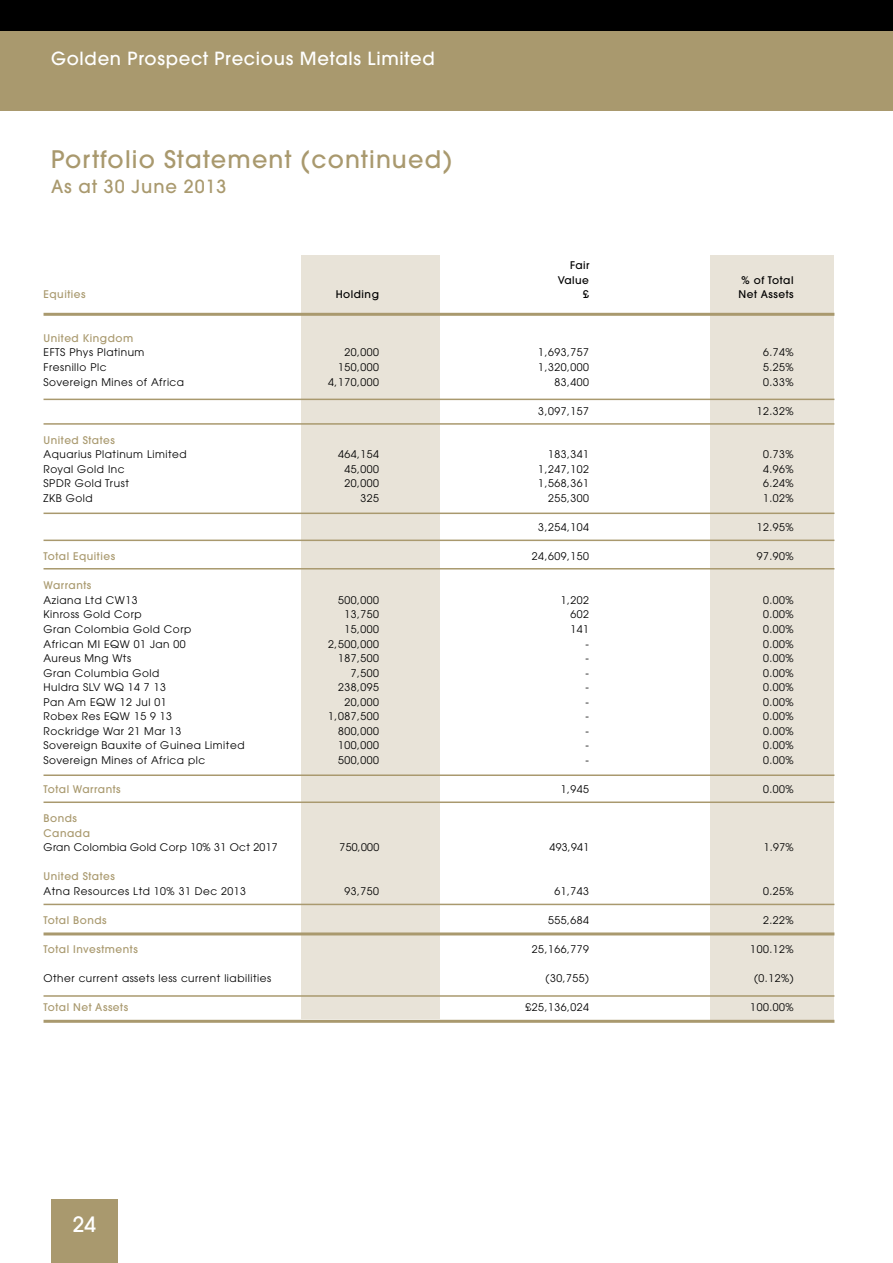
<style>
.page{position:relative;width:893px;height:1263px;background:#fff}
.page>*{position:absolute;margin:0;border:0;box-sizing:border-box;transform-origin:0 0}
.t1{font:500 24px "Avant Garde";letter-spacing:.05em;color:#a9996e}
.t2{font:500 21px "Avant Garde";color:#fff}
.t3{font:500 18px "Avant Garde";letter-spacing:.04em;color:#fff}
.t4{font:500 18px "Avant Garde";letter-spacing:.05em;color:#a9996e}
.t5{font:10.5px "Avant Garde";letter-spacing:.05em;color:#000}
.t6{font:500 10.5px/14.5px "Avant Garde";letter-spacing:.05em;color:#a9996e}
.t7{font:500 10.5px/14.5px "Avant Garde";letter-spacing:.05em;color:#000;text-align:right}
.t8{font:10.5px "Avant Garde";letter-spacing:.03em;color:#000}
</style>
<div class="page">
<div style="left:0;top:30px;width:893px;height:81px;background:#a9996e"></div>
<div style="left:0;top:0;width:893px;height:31px;background:#000"></div>
<div style="left:51px;top:1199px;width:67px;height:64px;background:#a9996e"></div>
<div style="left:301px;top:255px;width:139px;height:764px;background:#e8e3d8"></div>
<div style="left:711px;top:255px;width:123px;height:764px;background:#e8e3d8"></div>
<hr style="left:44px;top:313px;width:790px;height:3px;background:#a9996e">
<hr style="left:44px;top:399px;width:790px;height:1px;background:#a9996e">
<hr style="left:44px;top:423px;width:790px;height:2px;background:#a9996e">
<hr style="left:44px;top:513px;width:790px;height:1px;background:#a9996e">
<hr style="left:44px;top:540px;width:790px;height:1px;background:#a9996e">
<hr style="left:44px;top:568px;width:790px;height:1px;background:#a9996e">
<hr style="left:44px;top:774px;width:790px;height:2px;background:#a9996e">
<hr style="left:44px;top:801px;width:790px;height:2px;background:#a9996e">
<hr style="left:44px;top:904px;width:790px;height:1px;background:#a9996e">
<hr style="left:44px;top:932px;width:790px;height:3px;background:#a9996e">
<hr style="left:44px;top:995px;width:790px;height:2px;background:#a9996e">
<hr style="left:44px;top:1020px;width:790px;height:3px;background:#a9996e">
<h3 class="t3" style="left:51px;top:48px;width:385px">Golden Prospect Precious Metals Limited</h3>
<h1 class="t1" style="left:51px;top:144px;width:403px">Portfolio Statement (continued)</h1>
<h3 class="t4" style="left:51px;top:175px;width:177px">As at 30 June 2013</h3>
<p class="t7" style="left:558px;top:258px;width:33px">Fair<br>Value</p>
<p class="t7" style="left:741px;top:273px;width:54px">% of Total</p>
<p class="t6" style="left:44px;top:287px;width:43px">Equities</p>
<p class="t7" style="left:336px;top:287px;width:45px">Holding</p>
<p class="t7" style="left:583px;top:287px;width:7px">£</p>
<p class="t7" style="left:739px;top:287px;width:57px">Net Assets</p>
<p class="t6" style="left:44px;top:331px;width:91px">United Kingdom</p>
<p class="t5" style="left:44px;top:346px;width:102px">EFTS Phys Platinum</p>
<p class="t5" style="left:344px;top:346px;width:36px">20,000</p>
<p class="t5" style="left:538px;top:346px;width:52px">1,693,757</p>
<p class="t5" style="left:763px;top:346px;width:32px">6.74%</p>
<p class="t5" style="left:44px;top:361px;width:65px">Fresnillo Plc</p>
<p class="t5" style="left:338px;top:361px;width:42px">150,000</p>
<p class="t5" style="left:538px;top:361px;width:52px">1,320,000</p>
<p class="t5" style="left:763px;top:361px;width:32px">5.25%</p>
<p class="t5" style="left:44px;top:375px;width:142px">Sovereign Mines of Africa</p>
<p class="t5" style="left:328px;top:375px;width:52px">4,170,000</p>
<p class="t5" style="left:554px;top:375px;width:36px">83,400</p>
<p class="t5" style="left:763px;top:375px;width:32px">0.33%</p>
<p class="t5" style="left:538px;top:405px;width:52px">3,097,157</p>
<p class="t5" style="left:757px;top:405px;width:38px">12.32%</p>
<p class="t6" style="left:44px;top:433px;width:73px">United States</p>
<p class="t5" style="left:44px;top:448px;width:145px">Aquarius Platinum Limited</p>
<p class="t5" style="left:338px;top:448px;width:42px">464,154</p>
<p class="t5" style="left:548px;top:448px;width:42px">183,341</p>
<p class="t5" style="left:763px;top:448px;width:32px">0.73%</p>
<p class="t5" style="left:44px;top:463px;width:83px">Royal Gold Inc</p>
<p class="t5" style="left:344px;top:463px;width:36px">45,000</p>
<p class="t5" style="left:538px;top:463px;width:52px">1,247,102</p>
<p class="t5" style="left:763px;top:463px;width:32px">4.96%</p>
<p class="t5" style="left:44px;top:477px;width:87px">SPDR Gold Trust</p>
<p class="t5" style="left:344px;top:477px;width:36px">20,000</p>
<p class="t5" style="left:538px;top:477px;width:52px">1,568,361</p>
<p class="t5" style="left:763px;top:477px;width:32px">6.24%</p>
<p class="t5" style="left:44px;top:492px;width:51px">ZKB Gold</p>
<p class="t5" style="left:361px;top:492px;width:20px">325</p>
<p class="t5" style="left:548px;top:492px;width:42px">255,300</p>
<p class="t5" style="left:763px;top:492px;width:32px">1.02%</p>
<p class="t5" style="left:538px;top:521px;width:52px">3,254,104</p>
<p class="t5" style="left:757px;top:521px;width:38px">12.95%</p>
<p class="t6" style="left:44px;top:549px;width:73px">Total Equities</p>
<p class="t5" style="left:532px;top:550px;width:59px">24,609,150</p>
<p class="t5" style="left:757px;top:550px;width:38px">97.90%</p>
<p class="t6" style="left:44px;top:578px;width:49px">Warrants</p>
<p class="t5" style="left:44px;top:594px;width:96px">Aziana Ltd CW13</p>
<p class="t5" style="left:338px;top:594px;width:42px">500,000</p>
<p class="t5" style="left:561px;top:594px;width:30px">1,202</p>
<p class="t5" style="left:763px;top:594px;width:32px">0.00%</p>
<p class="t5" style="left:44px;top:608px;width:100px">Kinross Gold Corp</p>
<p class="t5" style="left:344px;top:608px;width:36px">13,750</p>
<p class="t5" style="left:571px;top:608px;width:20px">602</p>
<p class="t5" style="left:763px;top:608px;width:32px">0.00%</p>
<p class="t5" style="left:44px;top:623px;width:149px">Gran Colombia Gold Corp</p>
<p class="t5" style="left:344px;top:623px;width:36px">15,000</p>
<p class="t5" style="left:571px;top:623px;width:20px">141</p>
<p class="t5" style="left:763px;top:623px;width:32px">0.00%</p>
<p class="t5" style="left:44px;top:637px;width:144px">African MI EQW 01 Jan 00</p>
<p class="t5" style="left:328px;top:637px;width:52px">2,500,000</p>
<p class="t5" style="left:586px;top:637px;width:5px">-</p>
<p class="t5" style="left:763px;top:637px;width:32px">0.00%</p>
<p class="t5" style="left:44px;top:652px;width:89px">Aureus Mng Wts</p>
<p class="t5" style="left:338px;top:652px;width:42px">187,500</p>
<p class="t5" style="left:586px;top:652px;width:5px">-</p>
<p class="t5" style="left:763px;top:652px;width:32px">0.00%</p>
<p class="t5" style="left:44px;top:667px;width:117px">Gran Columbia Gold</p>
<p class="t5" style="left:351px;top:667px;width:30px">7,500</p>
<p class="t5" style="left:586px;top:667px;width:5px">-</p>
<p class="t5" style="left:763px;top:667px;width:32px">0.00%</p>
<p class="t5" style="left:44px;top:681px;width:124px">Huldra SLV WQ 14 7 13</p>
<p class="t5" style="left:338px;top:681px;width:42px">238,095</p>
<p class="t5" style="left:586px;top:681px;width:5px">-</p>
<p class="t5" style="left:763px;top:681px;width:32px">0.00%</p>
<p class="t5" style="left:44px;top:696px;width:125px">Pan Am EQW 12 Jul 01</p>
<p class="t5" style="left:344px;top:696px;width:36px">20,000</p>
<p class="t5" style="left:586px;top:696px;width:5px">-</p>
<p class="t5" style="left:763px;top:696px;width:32px">0.00%</p>
<p class="t5" style="left:44px;top:710px;width:130px">Robex Res EQW 15 9 13</p>
<p class="t5" style="left:328px;top:710px;width:52px">1,087,500</p>
<p class="t5" style="left:586px;top:710px;width:5px">-</p>
<p class="t5" style="left:763px;top:710px;width:32px">0.00%</p>
<p class="t5" style="left:44px;top:725px;width:139px">Rockridge War 21 Mar 13</p>
<p class="t5" style="left:338px;top:725px;width:42px">800,000</p>
<p class="t5" style="left:586px;top:725px;width:5px">-</p>
<p class="t5" style="left:763px;top:725px;width:32px">0.00%</p>
<p class="t5" style="left:44px;top:739px;width:203px">Sovereign Bauxite of Guinea Limited</p>
<p class="t5" style="left:338px;top:739px;width:42px">100,000</p>
<p class="t5" style="left:586px;top:739px;width:5px">-</p>
<p class="t5" style="left:763px;top:739px;width:32px">0.00%</p>
<p class="t5" style="left:44px;top:754px;width:163px">Sovereign Mines of Africa plc</p>
<p class="t5" style="left:338px;top:754px;width:42px">500,000</p>
<p class="t5" style="left:586px;top:754px;width:5px">-</p>
<p class="t5" style="left:763px;top:754px;width:32px">0.00%</p>
<p class="t6" style="left:44px;top:782px;width:79px">Total Warrants</p>
<p class="t5" style="left:561px;top:783px;width:30px">1,945</p>
<p class="t5" style="left:763px;top:783px;width:32px">0.00%</p>
<p class="t6" style="left:44px;top:811px;width:48px">Bonds<br>Canada</p>
<p class="t8" style="left:44px;top:841px;width:236px">Gran Colombia Gold Corp 10% 31 Oct 2017</p>
<p class="t5" style="left:340px;top:841px;width:41px">750,000</p>
<p class="t5" style="left:550px;top:841px;width:41px">493,941</p>
<p class="t5" style="left:764px;top:841px;width:31px">1.97%</p>
<p class="t6" style="left:44px;top:869px;width:73px">United States</p>
<p class="t5" style="left:44px;top:885px;width:204px">Atna Resources Ltd 10% 31 Dec 2013</p>
<p class="t5" style="left:344px;top:885px;width:36px">93,750</p>
<p class="t5" style="left:554px;top:885px;width:36px">61,743</p>
<p class="t5" style="left:763px;top:885px;width:32px">0.25%</p>
<p class="t6" style="left:44px;top:913px;width:65px">Total Bonds</p>
<p class="t5" style="left:548px;top:914px;width:42px">555,684</p>
<p class="t5" style="left:763px;top:914px;width:32px">2.22%</p>
<p class="t6" style="left:44px;top:942px;width:96px">Total Investments</p>
<p class="t5" style="left:532px;top:943px;width:59px">25,166,779</p>
<p class="t5" style="left:750px;top:943px;width:45px">100.12%</p>
<p class="t5" style="left:44px;top:972px;width:229px">Other current assets less current liabilities</p>
<p class="t5" style="left:546px;top:972px;width:45px">(30,755)</p>
<p class="t5" style="left:754px;top:972px;width:41px">(0.12%)</p>
<p class="t6" style="left:44px;top:1000px;width:86px">Total Net Assets</p>
<p class="t5" style="left:526px;top:1001px;width:65px">£25,136,024</p>
<p class="t5" style="left:750px;top:1001px;width:45px">100.00%</p>
<h2 class="t2" style="left:73px;top:1211px;width:25px">24</h2>
</div>
